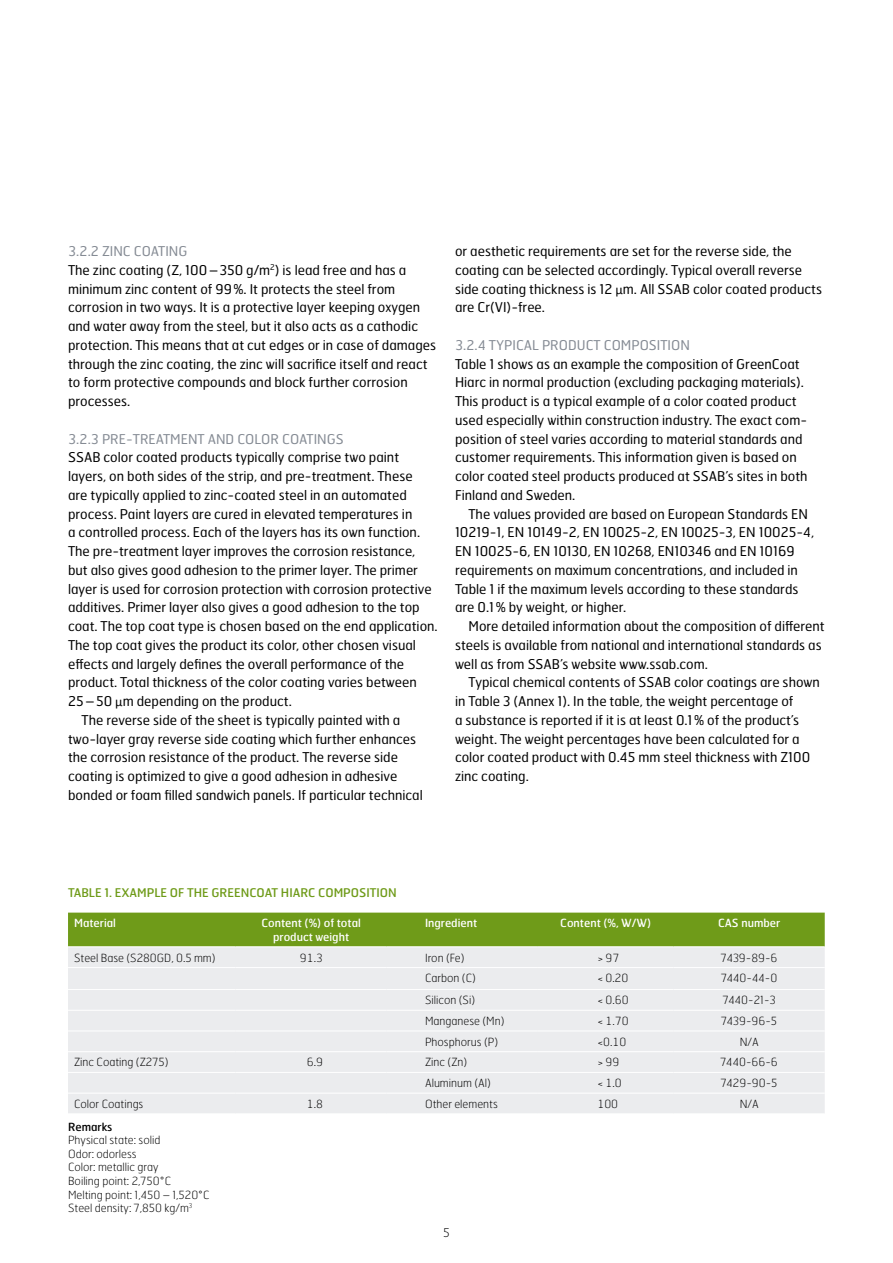
<style>
.page{position:relative;width:893px;height:1263px;background:#fff}
.page>*{position:absolute;margin:0;border:0;box-sizing:border-box;transform-origin:0 0}
.t1{font:13.5px/18.8px "Hermes FB";color:#000}
.t2{font:13.5px "Hermes FB";color:#858b94}
.t3{font:12px "Hermes FB";color:#6f9b19}
.t4{font:100 12px "Hermes FB";color:#000}
.t5{font:100 11.25px/13.5px "Hermes FB";color:#000}
.t6{font:11.25px/13.5px "Hermes FB";color:#fff;text-align:center}
.t7{font:11.25px "Hermes FB";color:#000}
.s1{color:#858b94}
.s2{font-family:"Calibri"}
</style>
<div class="page">
<div style="left:68px;top:913px;width:757px;height:33px;background:#6f9b19"></div>
<div style="left:68px;top:947px;width:757px;height:166px;background:#ebecee"></div>
<hr style="left:68px;top:967px;width:168px;height:1px;background:#fff">
<hr style="left:236px;top:967px;width:151px;height:1px;background:#fff">
<hr style="left:387px;top:967px;width:151px;height:1px;background:#fff">
<hr style="left:538px;top:967px;width:136px;height:1px;background:#fff">
<hr style="left:674px;top:967px;width:151px;height:1px;background:#fff">
<hr style="left:68px;top:989px;width:168px;height:1px;background:#fff">
<hr style="left:236px;top:989px;width:151px;height:1px;background:#fff">
<hr style="left:387px;top:989px;width:151px;height:1px;background:#fff">
<hr style="left:538px;top:989px;width:136px;height:1px;background:#fff">
<hr style="left:674px;top:989px;width:151px;height:1px;background:#fff">
<hr style="left:68px;top:1010px;width:168px;height:1px;background:#fff">
<hr style="left:236px;top:1010px;width:151px;height:1px;background:#fff">
<hr style="left:387px;top:1010px;width:151px;height:1px;background:#fff">
<hr style="left:538px;top:1010px;width:136px;height:1px;background:#fff">
<hr style="left:674px;top:1010px;width:151px;height:1px;background:#fff">
<hr style="left:68px;top:1031px;width:168px;height:1px;background:#fff">
<hr style="left:236px;top:1031px;width:151px;height:1px;background:#fff">
<hr style="left:387px;top:1031px;width:151px;height:1px;background:#fff">
<hr style="left:538px;top:1031px;width:136px;height:1px;background:#fff">
<hr style="left:674px;top:1031px;width:151px;height:1px;background:#fff">
<hr style="left:68px;top:1072px;width:168px;height:1px;background:#fff">
<hr style="left:236px;top:1072px;width:151px;height:1px;background:#fff">
<hr style="left:387px;top:1072px;width:151px;height:1px;background:#fff">
<hr style="left:538px;top:1072px;width:136px;height:1px;background:#fff">
<hr style="left:674px;top:1072px;width:151px;height:1px;background:#fff">
<hr style="left:68px;top:1051px;width:168px;height:1px;background:#fff">
<hr style="left:236px;top:1051px;width:151px;height:1px;background:#fff">
<hr style="left:387px;top:1051px;width:151px;height:1px;background:#fff">
<hr style="left:538px;top:1051px;width:136px;height:1px;background:#fff">
<hr style="left:674px;top:1051px;width:151px;height:1px;background:#fff">
<hr style="left:68px;top:1092px;width:168px;height:2px;background:#fff">
<hr style="left:236px;top:1092px;width:151px;height:2px;background:#fff">
<hr style="left:387px;top:1092px;width:151px;height:2px;background:#fff">
<hr style="left:538px;top:1092px;width:136px;height:2px;background:#fff">
<hr style="left:674px;top:1092px;width:151px;height:2px;background:#fff">
<p class="t1" style="left:68px;top:241px;width:370px"><span class="s1">3.2.2 ZINC COATING<br></span>The zinc coating (Z, 100–350 g/m<sup>2</sup>) is lead free and has a minimum zinc content of 99%. It protects the steel from corrosion in two ways. It is a protective layer keeping oxygen and water away from the steel, but it also acts as a cathodic protection. This means that at cut edges or in case of damages through the zinc coating, the zinc will sacrifice itself and react to form protective compounds and block further corrosion processes.</p>
<p class="t2" style="left:68px;top:430px;width:277px">3.2.3 PRE-TREATMENT AND COLOR COATINGS</p>
<p class="t1" style="left:68px;top:448px;width:333px">SSAB color coated products typically comprise two paint</p>
<p class="t1" style="left:68px;top:466px;width:346px">layers, on both sides of the strip, and pre-treatment. These</p>
<p class="t1" style="left:68px;top:485px;width:340px">are typically applied to zinc-coated steel in an automated</p>
<p class="t1" style="left:68px;top:504px;width:346px">process. Paint layers are cured in elevated temperatures in</p>
<p class="t1" style="left:68px;top:523px;width:354px">a controlled process. Each of the layers has its own function.</p>
<p class="t1" style="left:68px;top:541px;width:349px">The pre-treatment layer improves the corrosion resistance,</p>
<p class="t1" style="left:68px;top:560px;width:351px">but also gives good adhesion to the primer layer. The primer</p>
<p class="t1" style="left:68px;top:579px;width:365px">layer is used for corrosion protection with corrosion protective</p>
<p class="t1" style="left:68px;top:598px;width:353px">additives. Primer layer also gives a good adhesion to the top</p>
<p class="t1" style="left:68px;top:616px;width:371px">coat. The top coat type is chosen based on the end application.</p>
<p class="t1" style="left:68px;top:635px;width:349px">The top coat gives the product its color, other chosen visual</p>
<p class="t1" style="left:68px;top:654px;width:338px">effects and largely defines the overall performance of the</p>
<p class="t1" style="left:68px;top:673px;width:350px">product. Total thickness of the color coating varies between</p>
<p class="t1" style="left:68px;top:691px;width:225px">25–50 <span class="s2">µ</span>m depending on the product.</p>
<p class="t1" style="left:82px;top:710px;width:320px">The reverse side of the sheet is typically painted with a</p>
<p class="t1" style="left:68px;top:729px;width:350px">two-layer gray reverse side coating which further enhances</p>
<p class="t1" style="left:68px;top:748px;width:331px">the corrosion resistance of the product. The reverse side</p>
<p class="t1" style="left:68px;top:766px;width:331px">coating is optimized to give a good adhesion in adhesive</p>
<p class="t1" style="left:68px;top:785px;width:356px">bonded or foam filled sandwich panels. If particular technical</p>
<p class="t1" style="left:455px;top:241px;width:368px">or aesthetic requirements are set for the reverse side, the coating can be selected accordingly. Typical overall reverse side coating thickness is 12 <span class="s2">µ</span>m. All SSAB color coated products are Cr(VI)-free.</p>
<p class="t2" style="left:455px;top:336px;width:236px">3.2.4 TYPICAL PRODUCT COMPOSITION</p>
<p class="t1" style="left:455px;top:354px;width:354px">Table 1 shows as an example the composition of GreenCoat Hiarc in normal production (excluding packaging materials).<br>This product is a typical example of a color coated product used especially within construction industry. The exact com&shy;position of steel varies according to material standards and customer requirements. This information given is based on color coated steel products produced at SSAB’s sites in both Finland and Sweden.</p>
<p class="t1" style="left:455px;top:504px;width:361px;text-indent:14px">The values provided are based on European Standards EN 10219-1, EN 10149-2, EN 10025-2, EN 10025-3, EN 10025-4, EN 10025-6, EN 10130, EN 10268, EN10346 and EN 10169 requirements on maximum concentrations, and included in Table 1 if the maximum levels according to these standards are 0.1% by weight, or higher.</p>
<p class="t1" style="left:455px;top:616px;width:371px;text-indent:14px">More detailed information about the composition of different steels is available from national and international standards as well as from SSAB’s website www.ssab.com.</p>
<p class="t1" style="left:455px;top:673px;width:366px;text-indent:14px">Typical chemical contents of SSAB color coatings are shown in Table 3 (Annex 1). In the table, the weight percentage of<br>a substance is reported if it is at least 0.1% of the product’s weight. The weight percentages have been calculated for a color coated product with 0.45 mm steel thickness with Z100 zinc coating.</p>
<p class="t3" style="left:68px;top:885px;width:330px">TABLE 1. EXAMPLE OF THE GREENCOAT HIARC COMPOSITION</p>
<p class="t6" style="left:74px;top:916px;width:43px">Material</p>
<p class="t6" style="left:261px;top:916px;width:101px">Content (%) of total product weight</p>
<p class="t6" style="left:425px;top:916px;width:54px">Ingredient</p>
<p class="t6" style="left:560px;top:916px;width:92px">Content (%, W/W)</p>
<p class="t6" style="left:718px;top:916px;width:64px">CAS number</p>
<p class="t5" style="left:74px;top:950px;width:143px">Steel Base (S280GD, 0.5 mm)</p>
<p class="t5" style="left:300px;top:950px;width:25px">91.3</p>
<p class="t5" style="left:425px;top:950px;width:41px">Iron (Fe)</p>
<p class="t5" style="left:597px;top:950px;width:23px">&gt; 97</p>
<p class="t5" style="left:721px;top:950px;width:58px">7439-89-6</p>
<p class="t5" style="left:425px;top:971px;width:52px">Carbon (C)</p>
<p class="t5" style="left:597px;top:971px;width:32px">&lt; 0.20</p>
<p class="t5" style="left:721px;top:971px;width:58px">7440-44-0</p>
<p class="t5" style="left:425px;top:993px;width:52px">Silicon (Si)</p>
<p class="t5" style="left:597px;top:993px;width:33px">&lt; 0.60</p>
<p class="t5" style="left:723px;top:993px;width:54px">7440-21-3</p>
<p class="t5" style="left:425px;top:1014px;width:81px">Manganese (Mn)</p>
<p class="t5" style="left:597px;top:1014px;width:33px">&lt; 1.70</p>
<p class="t5" style="left:721px;top:1014px;width:58px">7439-96-5</p>
<p class="t5" style="left:425px;top:1034px;width:75px">Phosphorus (P)</p>
<p class="t5" style="left:597px;top:1034px;width:30px">&lt;0.10</p>
<p class="t5" style="left:740px;top:1034px;width:20px">N/A</p>
<p class="t5" style="left:74px;top:1055px;width:96px">Zinc Coating (Z275)</p>
<p class="t5" style="left:307px;top:1055px;width:18px">6.9</p>
<p class="t5" style="left:425px;top:1055px;width:44px">Zinc (Zn)</p>
<p class="t5" style="left:597px;top:1055px;width:23px">&gt; 99</p>
<p class="t5" style="left:721px;top:1055px;width:59px">7440-66-6</p>
<p class="t5" style="left:425px;top:1076px;width:67px">Aluminum (Al)</p>
<p class="t5" style="left:597px;top:1076px;width:26px">&lt; 1.0</p>
<p class="t5" style="left:721px;top:1076px;width:58px">7429-90-5</p>
<p class="t5" style="left:74px;top:1097px;width:71px">Color Coatings</p>
<p class="t5" style="left:307px;top:1097px;width:18px">1.8</p>
<p class="t5" style="left:425px;top:1097px;width:74px">Other elements</p>
<p class="t5" style="left:597px;top:1097px;width:22px">100</p>
<p class="t5" style="left:740px;top:1097px;width:20px">N/A</p>
<p class="t7" style="left:68px;top:1120px;width:46px">Remarks</p>
<p class="t5" style="left:68px;top:1133px;width:143px">Physical state: solid<br>Odor: odorless<br>Color: metallic gray<br>Boiling point: 2,750°C<br>Melting point: 1,450 – 1,520°C<br>Steel density: 7,850 kg/m<sup>3</sup></p>
<p class="t4" style="left:443px;top:1225px;width:8px">5</p>
</div>
